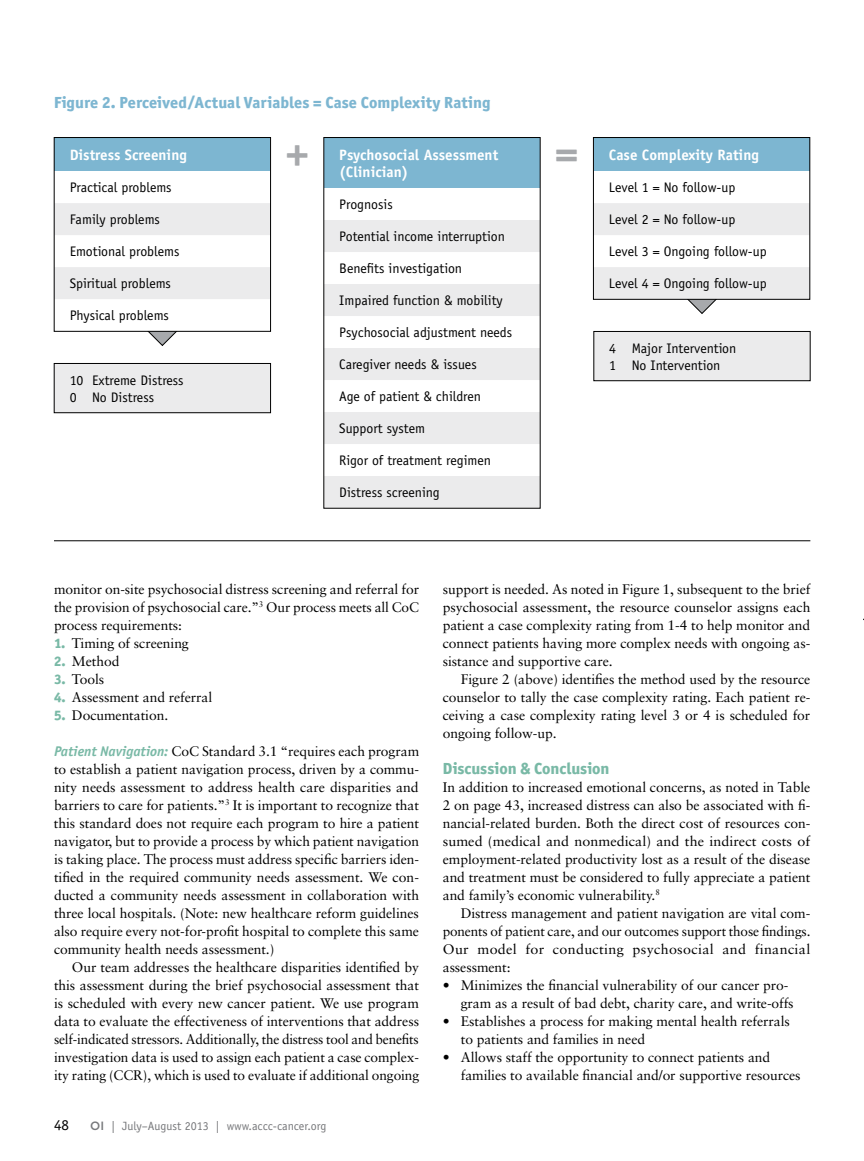
<style>
.page{position:relative;width:864px;height:1161px;background:#fff}
.page>*{position:absolute;margin:0;border:0;box-sizing:border-box;transform-origin:0 0}
.t1{font:700 45px "Officina Sans";color:#a7a9ac}
.t2{font:16.2px "Officina Sans Extra Bold ITC";color:#7db6d1}
.t3{font:16.2px "Officina Sans Extra Bold ITC";letter-spacing:-.005em;color:#79b9a6}
.t4{font:700 15px/16.8px "Officina Sans";color:#fff}
.t5{font:15px "Officina Sans";color:#000}
.t6{font:13.8px/18px "Sabon";letter-spacing:-.005em;color:#000;text-align:justify}
.t7{font:13.8px/16.8px "Officina Sans";color:#000}
.t8{font:12px "Officina Sans";color:#77787b}
.s1{font-family:"Officina Sans Extra Bold ITC";color:#79b9a6}
.s2{font-family:"Officina Sans";font-weight:700;font-style:italic;font-size:14.1px;color:#79b9a6}
.s3{font-family:"Gotham";font-weight:500}
</style>
<div class="page">
<div style="left:54px;top:138px;width:216px;height:33px;background:#7db6d1"></div>
<svg style="left:56px;top:203px;width:213px;height:143px"></svg>
<div style="left:54px;top:137px;width:217px;height:195px;border:1px solid #000"></div>
<div style="left:324px;top:138px;width:216px;height:50px;background:#7db6d1"></div>
<svg style="left:326px;top:220px;width:212px;height:286px;fill:#ebebec"></svg>
<div style="left:594px;top:138px;width:216px;height:33px;background:#7db6d1"></div>
<svg style="left:595px;top:203px;width:213px;height:111px"></svg>
<div style="left:593px;top:137px;width:217px;height:163px;border:1px solid #000"></div>
<div style="left:54px;top:364px;width:216px;height:49px;background:#ebebec"></div>
<div style="left:54px;top:363px;width:217px;height:50px;border:1px solid #000"></div>
<div style="left:594px;top:332px;width:216px;height:49px;background:#ebebec"></div>
<div style="left:594px;top:331px;width:216px;height:50px;border:1px solid #000"></div>
<hr style="left:54px;top:541px;width:756px;height:1px;background:#000">
<p class="t2" style="left:54px;top:90px;width:438px">Figure 2. Perceived/Actual Variables = Case Complexity Rating</p>
<p class="t4" style="left:70px;top:147px;width:119px">Distress Screening</p>
<p class="t7" style="left:70px;top:179px;width:104px">Practical problems</p>
<p class="t7" style="left:70px;top:211px;width:92px">Family problems</p>
<p class="t7" style="left:70px;top:243px;width:111px">Emotional problems</p>
<p class="t7" style="left:70px;top:275px;width:103px">Spiritual problems</p>
<p class="t7" style="left:70px;top:307px;width:101px">Physical problems</p>
<h1 class="t1" style="left:285px;top:123px;width:27px">+</h1>
<h1 class="t1" style="left:554px;top:123px;width:27px">=</h1>
<p class="t4" style="left:339px;top:147px;width:160px">Psychosocial Assessment (Clinician)</p>
<p class="t7" style="left:339px;top:196px;width:55px">Prognosis</p>
<p class="t7" style="left:339px;top:228px;width:167px">Potential income interruption</p>
<p class="t7" style="left:339px;top:260px;width:124px">Benefits investigation</p>
<p class="t7" style="left:339px;top:292px;width:165px">Impaired function &amp; mobility</p>
<p class="t7" style="left:339px;top:324px;width:174px">Psychosocial adjustment needs</p>
<p class="t7" style="left:339px;top:356px;width:139px">Caregiver needs &amp; issues</p>
<p class="t7" style="left:339px;top:388px;width:143px">Age of patient &amp; children</p>
<p class="t7" style="left:339px;top:420px;width:87px">Support system</p>
<p class="t7" style="left:339px;top:452px;width:153px">Rigor of treatment regimen</p>
<p class="t7" style="left:339px;top:484px;width:102px">Distress screening</p>
<p class="t7" style="left:70px;top:372px;width:116px">10 Extreme Distress<br>0 No Distress</p>
<p class="t4" style="left:609px;top:147px;width:151px">Case Complexity Rating</p>
<p class="t7" style="left:609px;top:179px;width:128px">Level 1 = No follow-up</p>
<p class="t7" style="left:609px;top:211px;width:128px">Level 2 = No follow-up</p>
<p class="t7" style="left:609px;top:243px;width:159px">Level 3 = Ongoing follow-up</p>
<p class="t7" style="left:609px;top:275px;width:159px">Level 4 = Ongoing follow-up</p>
<p class="t7" style="left:609px;top:340px;width:129px">4 Major Intervention<br>1 No Intervention</p>
<p class="t6" style="left:54px;top:580px;width:367px">monitor on-site psychosocial distress screening and referral for the provision of psychosocial care.”<sup>3</sup> Our process meets all CoC process requirements:</p>
<p class="t6" style="left:54px;top:634px;width:136px"><span class="s1">1.</span> Timing of screening</p>
<p class="t6" style="left:54px;top:652px;width:67px"><span class="s1">2.</span> Method</p>
<p class="t6" style="left:54px;top:670px;width:52px"><span class="s1">3.</span> Tools</p>
<p class="t6" style="left:54px;top:688px;width:160px"><span class="s1">4.</span> Assessment and referral</p>
<p class="t6" style="left:54px;top:706px;width:116px"><span class="s1">5.</span> Documentation.</p>
<p class="t6" style="left:54px;top:742px;width:367px"><span class="s2">Patient Navigation:</span> CoC Standard 3.1 “requires each program to establish a patient navigation process, driven by a commu&shy;nity needs assessment to address health care disparities and barriers to care for patients.”<sup>3</sup> It is important to recognize that this standard does not require each program to hire a patient navigator, but to provide a process by which patient navigation is taking place. The process must address specific barriers iden&shy;tified in the required community needs assessment. We con&shy;ducted a community needs assessment in collaboration with three local hospitals. (Note: new healthcare reform guidelines also require every not-for-profit hospital to complete this same community health needs assessment.)</p>
<p class="t6" style="left:54px;top:958px;width:367px;text-indent:18px">Our team addresses the healthcare disparities identified by this assessment during the brief psychosocial assessment that is scheduled with every new cancer patient. We use program data to evaluate the effectiveness of interventions that address self-indicated stressors. Additionally, the distress tool and benefits investigation data is used to assign each patient a case complex&shy;ity rating (CCR), which is used to evaluate if additional ongoing</p>
<p class="t5" style="left:54px;top:1116px;width:16px">48</p>
<p class="t8" style="left:90px;top:1118px;width:238px"><span class="s3">OI</span> | July–August 2013 | www.accc-cancer.org</p>
<p class="t6" style="left:443px;top:580px;width:369px">support is needed. As noted in Figure 1, subsequent to the brief psychosocial assessment, the resource counselor assigns each patient a case complexity rating from 1-4 to help monitor and connect patients having more complex needs with ongoing as&shy;sistance and supportive care.</p>
<p class="t6" style="left:443px;top:670px;width:369px;text-indent:18px">Figure 2 (above) identifies the method used by the resource counselor to tally the case complexity rating. Each patient re&shy;ceiving a case complexity rating level 3 or 4 is scheduled for ongoing follow-up.</p>
<p class="t3" style="left:443px;top:756px;width:168px">Discussion &amp; Conclusion</p>
<p class="t6" style="left:443px;top:778px;width:369px">In addition to increased emotional concerns, as noted in Table 2 on page 43, increased distress can also be associated with fi&shy;nancial-related burden. Both the direct cost of resources con&shy;sumed (medical and nonmedical) and the indirect costs of employment-related productivity lost as a result of the disease and treatment must be considered to fully appreciate a patient and family’s economic vulnerability.<sup>8</sup></p>
<p class="t6" style="left:443px;top:904px;width:369px;text-indent:18px">Distress management and patient navigation are vital com&shy;ponents of patient care, and our outcomes support those findings.<br>Our model for conducting psychosocial and financial assessment:</p>
<p class="t6" style="left:461px;top:976px;width:334px;text-indent:-18px">• Minimizes the financial vulnerability of our cancer pro&shy;gram as a result of bad debt, charity care, and write-offs</p>
<p class="t6" style="left:461px;top:1012px;width:331px;text-indent:-18px">• Establishes a process for making mental health referrals to patients and families in need</p>
<p class="t6" style="left:461px;top:1048px;width:341px;text-indent:-18px">• Allows staff the opportunity to connect patients and families to available financial and/or supportive resources</p>
</div>
